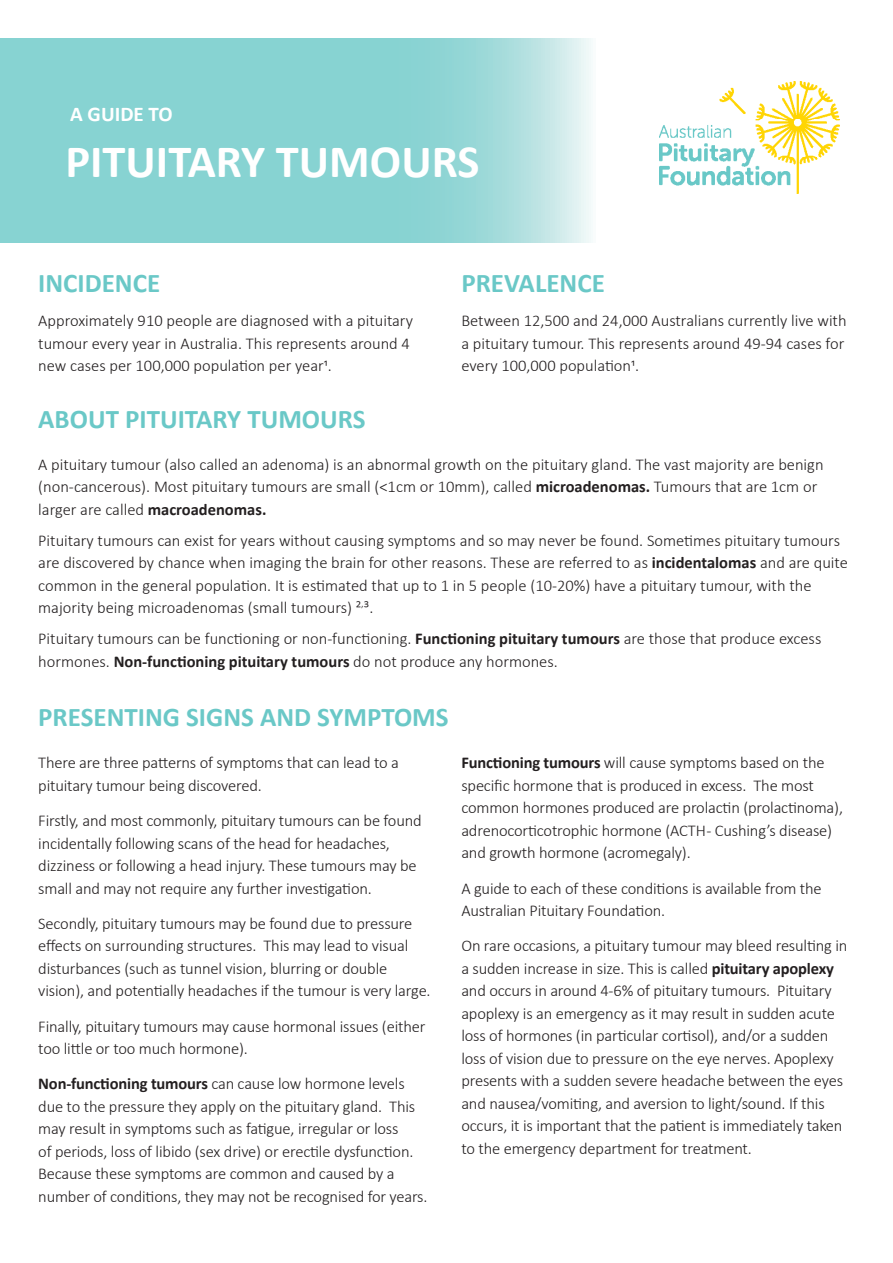
<style>
.page{position:relative;width:893px;height:1263px;background:#fff}
.page>*{position:absolute;margin:0;border:0;box-sizing:border-box;transform-origin:0 0}
.References_Disclaime{font:700 46.5px "Calibri";color:#fff}
.References_Disclaime-2{font:700 27px "Calibri";color:#6ac8c7}
.References_Disclaime-3{font:700 21px "Calibri";color:#fff}
.Body{font:300 16.5px/22.5px "Calibri";letter-spacing:-.01em;color:#231f20}
.s1{font-weight:700}
.s2{font-size:10.5px}
</style>
<div class="page">
<svg style="left:0;top:38px;width:591px;height:205px;background:#92d6d5"></svg>
<img style="left:659px;top:82px;width:180px;height:111px">
<p class="References_Disclaime-3" style="left:70px;top:99px;width:104px">A GUIDE TO</p>
<p class="References_Disclaime" style="left:65px;top:128px;width:415px">PITUITARY TUMOURS</p>
<p class="References_Disclaime-2" style="left:38px;top:264px;width:123px">INCIDENCE</p>
<p class="References_Disclaime-2" style="left:461px;top:264px;width:145px">PREVALENCE</p>
<p class="Body" style="left:38px;top:309px;width:376px">Approximately 910 people are diagnosed with a pituitary tumour every year in Australia. This represents around 4 new cases per 100,000 population per year1.</p>
<p class="Body" style="left:461px;top:309px;width:387px">Between 12,500 and 24,000 Australians currently live with a pituitary tumour. This represents around 49-94 cases for every 100,000 population1.</p>
<p class="References_Disclaime-2" style="left:38px;top:400px;width:329px">ABOUT PITUITARY TUMOURS</p>
<p class="Body" style="left:38px;top:453px;width:787px">A pituitary tumour (also called an adenoma) is an abnormal growth on the pituitary gland. The vast majority are benign (non-cancerous). Most pituitary tumours are small (&lt;1cm or 10mm), called <span class="s1">microadenomas.</span> Tumours that are 1cm or larger are called <span class="s1">macroadenomas.</span></p>
<p class="Body" style="left:38px;top:529px;width:811px">Pituitary tumours can exist for years without causing symptoms and so may never be found. Sometimes pituitary tumours are discovered by chance when imaging the brain for other reasons. These are referred to as <span class="s1">incidentalomas</span> and are quite common in the general population. It is estimated that up to 1 in 5 people (10-20%) have a pituitary tumour, with the majority being microadenomas (small tumours) 2<span class="s2">’</span>3.</p>
<p class="Body" style="left:38px;top:628px;width:785px">Pituitary tumours can be functioning or non-functioning. <span class="s1">Functioning pituitary tumours</span> are those that produce excess hormones. <span class="s1">Non-functioning pituitary tumours</span> do not produce any hormones.</p>
<p class="References_Disclaime-2" style="left:38px;top:698px;width:412px">PRESENTING SIGNS AND SYMPTOMS</p>
<p class="Body" style="left:38px;top:751px;width:362px">There are three patterns of symptoms that can lead to a pituitary tumour being discovered.</p>
<p class="Body" style="left:38px;top:809px;width:385px">Firstly, and most commonly, pituitary tumours can be found incidentally following scans of the head for headaches, dizziness or following a head injury. These tumours may be small and may not require any further investigation.</p>
<p class="Body" style="left:38px;top:912px;width:394px">Secondly, pituitary tumours may be found due to pressure effects on surrounding structures. This may lead to visual disturbances (such as tunnel vision, blurring or double vision), and potentially headaches if the tumour is very large.</p>
<p class="Body" style="left:38px;top:1015px;width:389px">Finally, pituitary tumours may cause hormonal issues (either too little or too much hormone).</p>
<p class="Body" style="left:38px;top:1072px;width:391px"><span class="s1">Non-functioning tumours</span> can cause low hormone levels due to the pressure they apply on the pituitary gland. This may result in symptoms such as fatigue, irregular or loss<br>of periods, loss of libido (sex drive) or erectile dysfunction.<br>Because these symptoms are common and caused by a number of conditions, they may not be recognised for years.</p>
<p class="Body" style="left:461px;top:751px;width:383px"><span class="s1">Functioning tumours</span> will cause symptoms based on the specific hormone that is produced in excess. The most common hormones produced are prolactin (prolactinoma), adrenocorticotrophic hormone (ACTH - Cushing’s disease) and growth hormone (acromegaly).</p>
<p class="Body" style="left:461px;top:877px;width:362px">A guide to each of these conditions is available from the<br>Australian Pituitary Foundation.</p>
<p class="Body" style="left:461px;top:934px;width:388px">On rare occasions, a pituitary tumour may bleed resulting in a sudden increase in size. This is called <span class="s1">pituitary apoplexy </span>and occurs in around 4-6% of pituitary tumours. Pituitary apoplexy is an emergency as it may result in sudden acute loss of hormones (in particular cortisol), and/or a sudden loss of vision due to pressure on the eye nerves. Apoplexy presents with a sudden severe headache between the eyes and nausea/vomiting, and aversion to light/sound. If this occurs, it is important that the patient is immediately taken to the emergency department for treatment.</p>
</div>
